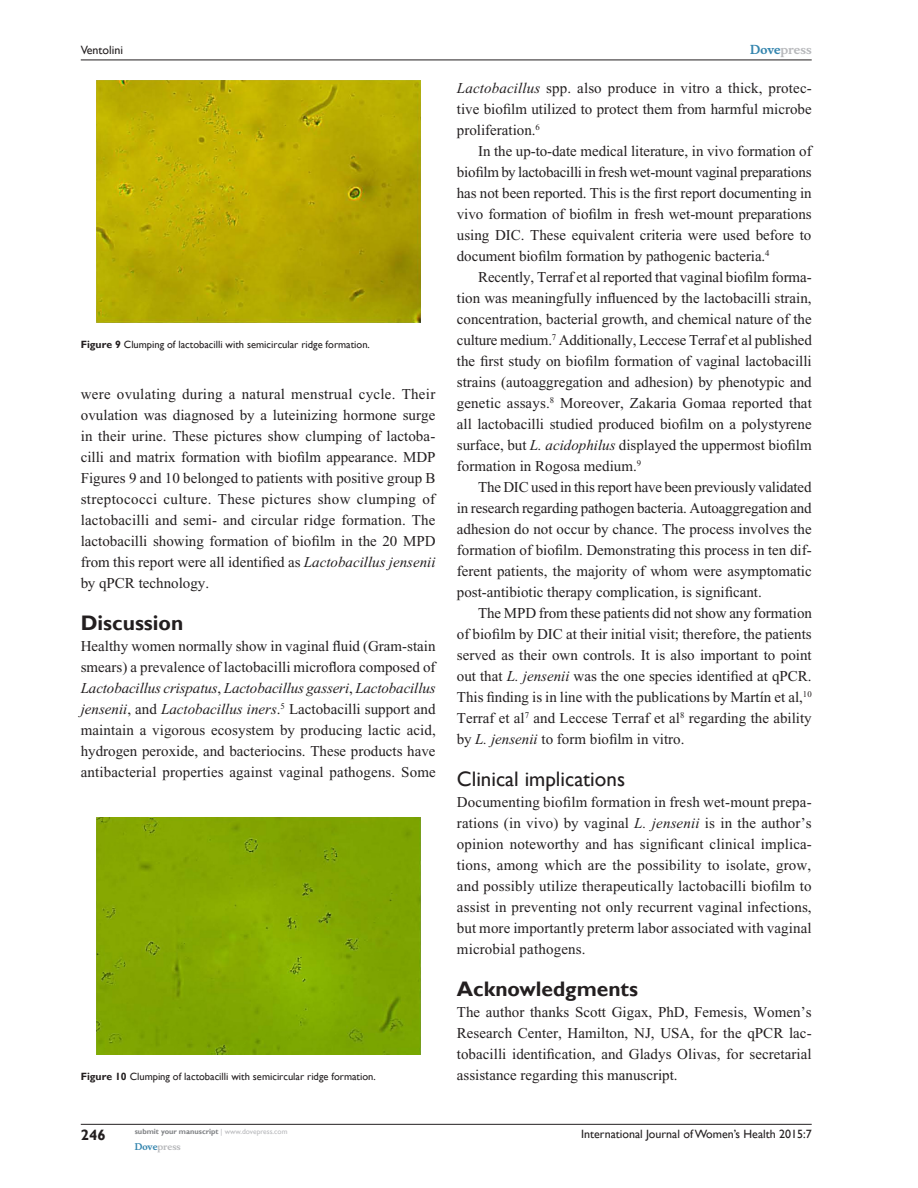
<style>
.page{position:relative;width:918px;height:1188px;background:#fff}
.page>*{position:absolute;margin:0;border:0;box-sizing:border-box;transform-origin:0 0}
.t1{font:700 21px "Gill Sans";color:#231f20}
.t2{font:21px "Gill Sans";color:#231f20}
.Tx{font:15px/21px "Times New Roman";color:#231f20;text-align:justify}
.TxF{font:15px/21px "Times New Roman";letter-spacing:.005em;color:#231f20;text-align:justify}
.t3{font:700 15px "Gill Sans";color:#231f20}
.t4{font:12px "Gill Sans";color:#231f20}
.t5{font:700 12px "Musee";color:#b8b9bc}
.FigC{font:10.5px "Gill Sans";color:#231f20}
.t6{font:700 9px "Musee";color:#b8b9bc}
.t7{font:700 7.5px "Gill Sans";color:#808285}
.s1{font-weight:700}
.s2{font-style:italic}
.s3{font-weight:400;color:#b8b9bc}
.s4{color:#3485ae}
</style>
<div class="page">
<hr style="left:81px;top:1124px;width:731px;height:1px;background:#231f20">
<hr style="left:81px;top:60px;width:731px;height:1px;background:#231f20">
<img style="left:96px;top:81px;width:324px;height:242px">
<img style="left:96px;top:817px;width:324px;height:237px">
<p class="t4" style="left:81px;top:43px;width:44px">Ventolini</p>
<p class="FigC" style="left:81px;top:339px;width:291px"><span class="s1">Figure 9</span> Clumping of lactobacilli with semicircular ridge formation.</p>
<p class="Tx" style="left:81px;top:384px;width:356px">were ovulating during a natural menstrual cycle. Their ovulation was diagnosed by a luteinizing hormone surge in their urine. These pictures show clumping of lactoba&shy;cilli and matrix formation with biofilm appearance. MDP Figures 9 and 10 belonged to patients with positive group B streptococci culture. These pictures show clumping of lactobacilli and semi- and circular ridge formation. The lactobacilli showing formation of biofilm in the 20 MPD from this report were all identified as <span class="s2">Lactobacillus jensenii </span>by qPCR technology.</p>
<h1 class="t1" style="left:81px;top:610px;width:104px">Discussion</h1>
<p class="TxF" style="left:81px;top:636px;width:357px">Healthy women normally show in vaginal fluid (Gram-stain smears) a prevalence of lactobacilli microflora composed of <span class="s2">Lactobacillus crispatus</span>, <span class="s2">Lactobacillus gasseri</span>, <span class="s2">Lactobacillus jensenii</span>, and <span class="s2">Lactobacillus iners</span>.<sup>5</sup> Lactobacilli support and maintain a vigorous ecosystem by producing lactic acid, hydrogen peroxide, and bacteriocins. These products have antibacterial properties against vaginal pathogens. Some</p>
<p class="FigC" style="left:81px;top:1070px;width:296px"><span class="s1">Figure 10</span> Clumping of lactobacilli with semicircular ridge formation.</p>
<p class="t3" style="left:81px;top:1126px;width:26px">246</p>
<p class="t7" style="left:135px;top:1127px;width:154px">submit your manuscript <span class="s3">| www.dovepress.com</span></p>
<p class="t6" style="left:135px;top:1141px;width:48px"><span class="s4">Dove</span>press</p>
<p class="t5" style="left:750px;top:43px;width:63px"><span class="s4">Dove</span>press</p>
<p class="TxF" style="left:457px;top:77px;width:356px"><span class="s2">Lactobacillus</span> spp. also produce in vitro a thick, protec&shy;tive biofilm utilized to protect them from harmful microbe proliferation.<sup>6</sup></p>
<p class="Tx" style="left:457px;top:140px;width:356px;text-indent:21px">In the up-to-date medical literature, in vivo formation of biofilm by lactobacilli in fresh wet-mount vaginal preparations has not been reported. This is the first report documenting in vivo formation of biofilm in fresh wet-mount preparations using DIC. These equivalent criteria were used before to document biofilm formation by pathogenic bacteria.<sup>4</sup></p>
<p class="Tx" style="left:457px;top:266px;width:357px;text-indent:21px">Recently, Terraf et al reported that vaginal biofilm forma&shy;tion was meaningfully influenced by the lactobacilli strain, concentration, bacterial growth, and chemical nature of the culture medium.<sup>7</sup> Additionally, Leccese Terraf et al published the first study on biofilm formation of vaginal lactobacilli strains (autoaggregation and adhesion) by phenotypic and genetic assays.<sup>8</sup> Moreover, Zakaria Gomaa reported that all lactobacilli studied produced biofilm on a polystyrene surface, but <span class="s2">L. acidophilus</span> displayed the uppermost biofilm formation in Rogosa medium.<sup>9</sup></p>
<p class="Tx" style="left:457px;top:476px;width:356px;text-indent:21px">The DIC used in this report have been previously validated in research regarding pathogen bacteria. Autoaggregation and adhesion do not occur by chance. The process involves the formation of biofilm. Demonstrating this process in ten dif&shy;ferent patients, the majority of whom were asymptomatic post-antibiotic therapy complication, is significant.</p>
<p class="Tx" style="left:457px;top:602px;width:357px;text-indent:21px">The MPD from these patients did not show any formation of biofilm by DIC at their initial visit; therefore, the patients served as their own controls. It is also important to point out that <span class="s2">L. jensenii</span> was the one species identified at qPCR.<br>This finding is in line with the publications by Martín et al,<sup>10<br></sup>Terraf et al<sup>7</sup> and Leccese Terraf et al<sup>8</sup> regarding the ability by <span class="s2">L. jensenii</span> to form biofilm in vitro.</p>
<h2 class="t2" style="left:457px;top:766px;width:170px">Clinical implications</h2>
<p class="TxF" style="left:457px;top:791px;width:356px">Documenting biofilm formation in fresh wet-mount prepa&shy;rations (in vivo) by vaginal <span class="s2">L. jensenii</span> is in the author’s opinion noteworthy and has significant clinical implica&shy;tions, among which are the possibility to isolate, grow, and possibly utilize therapeutically lactobacilli biofilm to assist in preventing not only recurrent vaginal infections, but more importantly preterm labor associated with vaginal microbial pathogens.</p>
<h1 class="t1" style="left:457px;top:976px;width:183px">Acknowledgments</h1>
<p class="TxF" style="left:457px;top:1001px;width:356px">The author thanks Scott Gigax, PhD, Femesis, Women’s Research Center, Hamilton, NJ, USA, for the qPCR lac&shy;tobacilli identification, and Gladys Olivas, for secretarial assistance regarding this manuscript.</p>
<p class="t4" style="left:581px;top:1127px;width:232px">International Journal of Women’s Health 2015:7</p>
</div>
